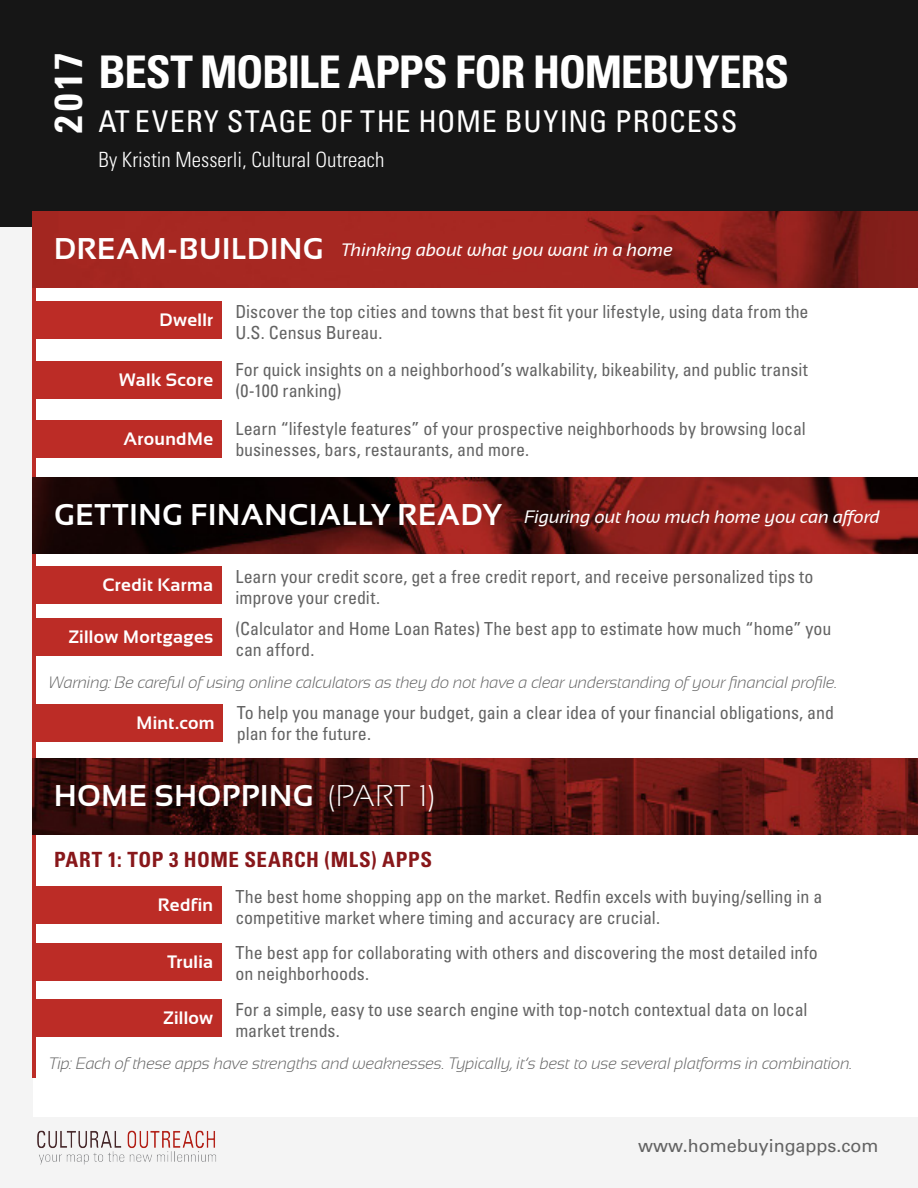
<style>
.page{position:relative;width:918px;height:1188px;background:#f4f4f4}
.page>*{position:absolute;margin:0;border:0;box-sizing:border-box;transform-origin:0 0}
.t1{font:700 condensed 45px "Univers LT Std";letter-spacing:-.03em;color:#fff}
.t2{font:700 condensed 39px "Univers LT Std";color:#fff}
.t3{font:condensed 30px "Univers LT Std";letter-spacing:.025em;color:#fff}
.t4{font:700 30px "Sansation";letter-spacing:.025em;color:#fff}
.t5{font:300 condensed 21px "Univers LT Std";color:#fff}
.t6{font:700 condensed 21px "Univers LT Std";letter-spacing:.03em;color:#88171a}
.t7{font:condensed 18px/21px "Univers LT Std";color:#636363}
.t8{font:italic 18px "Sansation";letter-spacing:-.005em;color:#fff}
.t9{font:700 18px "Sansation";letter-spacing:.02em;color:#fff}
.t10{font:18px "Univers LT Std";color:#636363}
.t11{font:italic 300 16.5px "Sansation";letter-spacing:-.01em;color:#636363}
.s1{font-weight:700;font-style:normal;font-size:30px}
.s2{font-weight:300}
</style>
<div class="page">
<div style="left:0;top:0;width:918px;height:227px;background:#161616"></div>
<div style="left:34px;top:212px;width:884px;height:265px;background:#fff"></div>
<hr style="left:32px;top:212px;width:3px;height:265px;background:#bc2c26">
<div style="left:34px;top:758px;width:884px;height:359px;background:#fff"></div>
<hr style="left:32px;top:758px;width:3px;height:320px;background:#bc2c26">
<img style="left:32px;top:212px;width:886px;height:76px">
<div style="left:34px;top:301px;width:188px;height:37px;background:#bc2c26"></div>
<div style="left:34px;top:886px;width:188px;height:37px;background:#bc2c26"></div>
<div style="left:34px;top:361px;width:188px;height:37px;background:#bc2c26"></div>
<div style="left:34px;top:944px;width:188px;height:37px;background:#bc2c26"></div>
<div style="left:34px;top:420px;width:188px;height:38px;background:#bc2c26"></div>
<div style="left:34px;top:1000px;width:188px;height:37px;background:#bc2c26"></div>
<div style="left:34px;top:477px;width:884px;height:344px;background:#fff"></div>
<hr style="left:32px;top:477px;width:3px;height:344px;background:#bc2c26">
<img style="left:32px;top:477px;width:886px;height:76px">
<div style="left:34px;top:566px;width:188px;height:38px;background:#bc2c26"></div>
<div style="left:34px;top:619px;width:188px;height:37px;background:#bc2c26"></div>
<div style="left:35px;top:705px;width:188px;height:37px;background:#bc2c26"></div>
<img style="left:32px;top:758px;width:886px;height:77px">
<img style="left:33px;top:1114px;width:183px;height:51px">
<h2 class="t2" style="left:44px;top:133px;width:82px;rotate:-90deg">2017</h2>
<h1 class="t1" style="left:99px;top:44px;width:692px">BEST MOBILE APPS FOR HOMEBUYERS</h1>
<h3 class="t3" style="left:99px;top:102px;width:640px">AT EVERY STAGE OF THE HOME BUYING PROCESS</h3>
<p class="t5" style="left:99px;top:147px;width:287px">By Kristin Messerli, Cultural Outreach</p>
<p class="t8" style="left:54px;top:239px;width:620px"><span class="s1">DREAM-BUILDING</span> Thinking about what you want in a home</p>
<p class="t9" style="left:160px;top:310px;width:55px">Dwellr</p>
<p class="t9" style="left:119px;top:369px;width:96px">Walk Score</p>
<p class="t9" style="left:123px;top:429px;width:91px">AroundMe</p>
<p class="t7" style="left:235px;top:301px;width:575px">Discover the top cities and towns that best fit your lifestyle, using data from the<br>U.S. Census Bureau.</p>
<p class="t7" style="left:235px;top:359px;width:574px">For quick insights on a neighborhood’s walkability, bikeability, and public transit (0-100 ranking)</p>
<p class="t7" style="left:235px;top:418px;width:572px">Learn “lifestyle features” of your prospective neighborhoods by browsing local businesses, bars, restaurants, and more.</p>
<p class="t8" style="left:54px;top:507px;width:827px"><span class="s1">GETTING FINANCIALLY READY</span> Figuring out how much home you can afford</p>
<p class="t9" style="left:103px;top:575px;width:112px">Credit Karma</p>
<p class="t9" style="left:68px;top:627px;width:147px">Zillow Mortgages</p>
<p class="t7" style="left:235px;top:566px;width:579px">Learn your credit score, get a free credit report, and receive personalized tips to improve your credit.</p>
<p class="t7" style="left:235px;top:618px;width:598px">(Calculator and Home Loan Rates) The best app to estimate how much “home” you can afford.</p>
<p class="t11" style="left:49px;top:673px;width:790px">Warning: Be careful of using online calculators as they do not have a clear understanding of your financial profile.</p>
<p class="t9" style="left:137px;top:713px;width:80px">Mint.com</p>
<p class="t7" style="left:237px;top:702px;width:599px">To help you manage your budget, gain a clear idea of your financial obligations, and plan for the future.</p>
<h3 class="t4" style="left:54px;top:779px;width:382px">HOME SHOPPING <span class="s2">(PART 1)</span></h3>
<p class="t6" style="left:54px;top:847px;width:380px">PART 1: TOP 3 HOME SEARCH (MLS) APPS</p>
<p class="t9" style="left:158px;top:894px;width:57px">Redfin</p>
<p class="t9" style="left:168px;top:952px;width:47px">Trulia</p>
<p class="t7" style="left:235px;top:886px;width:589px">The best home shopping app on the market. Redfin excels with buying/selling in a competitive market where timing and accuracy are crucial.</p>
<p class="t7" style="left:235px;top:942px;width:584px">The best app for collaborating with others and discovering the most detailed info on neighborhoods.</p>
<p class="t7" style="left:235px;top:999px;width:574px">For a simple, easy to use search engine with top-notch contextual data on local market trends.</p>
<p class="t11" style="left:49px;top:1054px;width:805px">Tip: Each of these apps have strengths and weaknesses. Typically, it’s best to use several platforms in combination.</p>
<p class="t9" style="left:163px;top:1008px;width:52px">Zillow</p>
<p class="t10" style="left:638px;top:1135px;width:242px">www.homebuyingapps.com</p>
</div>
